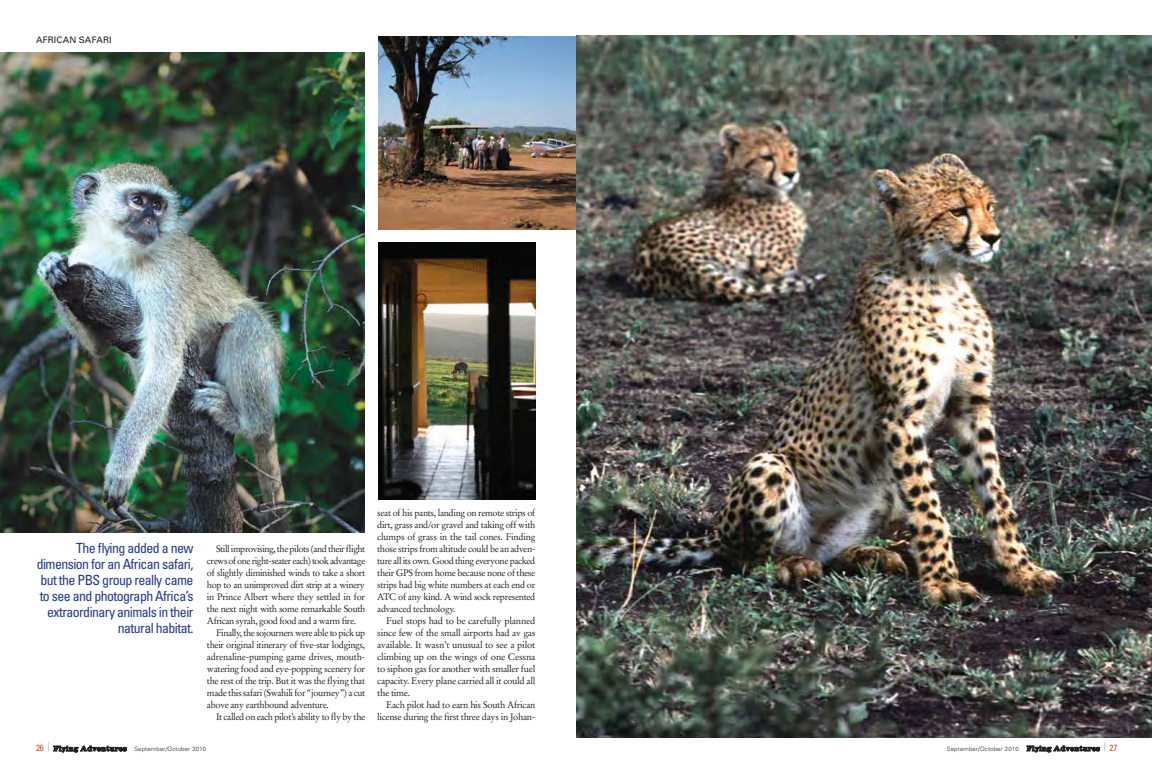
<style>
.page{position:relative;width:1152px;height:774px;background:#fff}
.page>*{position:absolute;margin:0;border:0;box-sizing:border-box;transform-origin:0 0}
.t1{font:condensed 14px/16px "Univers";letter-spacing:-.04em;color:#1e398d;text-align:right}
.t2{font:9.5px/12px "Stempel Garamond";letter-spacing:-.035em;color:#231f20;text-align:justify}
.t3{font:9px "Univers";letter-spacing:.015em;color:#231f20}
.t4{font:700 7px "Inflex MT Std";color:#231f20}
.t5{font:300 6px "Univers LT Std";letter-spacing:.03em;color:#231f20}
.s1{font-family:"Univers LT Std";font-weight:400;font-stretch:condensed;font-size:9px;color:#c45425}
.s2{font-family:"Univers LT Std";font-weight:100;font-stretch:ultra-condensed;font-size:12px}
.s3{font-family:"Inflex MT Std";font-weight:700;font-size:7px}
.s4{font-weight:100;font-stretch:ultra-condensed;font-size:12px}
.s5{font-weight:400;font-stretch:condensed;font-size:9px;color:#c45425}
</style>
<div class="page">
<svg style="left:53px;top:745px;width:74px;height:8px"></svg>
<img style="left:378px;top:242px;width:158px;height:258px">
<img style="left:0;top:52px;width:364px;height:481px">
<img style="left:378px;top:36px;width:198px;height:194px">
<img style="left:576px;top:36px;width:576px;height:702px">
<svg style="left:1026px;top:745px;width:74px;height:7px"></svg>
<p class="t3" style="left:36px;top:34px;width:77px">AFRICAN SAFARI</p>
<h1 class="t1" style="left:37px;top:540px;width:158px">The flying added a new dimension for an African safari, but the PB S group really came to see and photograph Africa’s extraordinary animals in their natural habitat.</h1>
<p class="t2" style="left:216px;top:543px;width:151px">Still improvising, the pilots (and their flight</p>
<p class="t2" style="left:207px;top:555px;width:160px">crews of one right-seater each) took advantage</p>
<p class="t2" style="left:207px;top:567px;width:160px">of slightly diminished winds to take a short</p>
<p class="t2" style="left:207px;top:579px;width:160px">hop to an unimproved dirt strip at a winery</p>
<p class="t2" style="left:207px;top:591px;width:160px">in Prince Albert where they settled in for</p>
<p class="t2" style="left:207px;top:603px;width:160px">the next night with some remarkable South</p>
<p class="t2" style="left:207px;top:615px;width:151px">African syrah, good food and a warm fire.</p>
<p class="t2" style="left:216px;top:627px;width:151px">Finally, the sojourners were able to pick up</p>
<p class="t2" style="left:207px;top:639px;width:160px">their original itinerary of five-star lodgings,</p>
<p class="t2" style="left:207px;top:651px;width:160px">adrenaline-pumping game drives, mouth-</p>
<p class="t2" style="left:207px;top:663px;width:160px">watering food and eye-popping scenery for</p>
<p class="t2" style="left:207px;top:675px;width:160px">the rest of the trip. But it was the flying that</p>
<p class="t2" style="left:207px;top:687px;width:160px">made this safari (Swahili for “journey”) a cut</p>
<p class="t2" style="left:207px;top:699px;width:123px">above any earthbound adventure.</p>
<p class="t2" style="left:216px;top:711px;width:151px">It called on each pilot’s ability to fly by the</p>
<p class="t4" style="left:36px;top:745px;width:92px"><span class="s1">26</span> <span class="s2">|</span> Flying Adventures</p>
<p class="t5" style="left:134px;top:745px;width:73px">September/October 2010</p>
<p class="t2" style="left:377px;top:507px;width:160px">seat of his pants, landing on remote strips of dirt, grass and/or gravel and taking off with clumps of grass in the tail cones. Finding those strips from altitude could be an adven&shy;ture all its own. Good thing everyone packed their GPS from home because none of these strips had big white numbers at each end or ATC of any kind. A wind sock represented advanced technology.</p>
<p class="t2" style="left:377px;top:615px;width:160px;text-indent:9px">Fuel stops had to be carefully planned since few of the small airports had av gas available. It wasn’t unusual to see a pilot climbing up on the wings of one Cessna to siphon gas for another with smaller fuel capacity. Every plane carried all it could all the time.</p>
<p class="t2" style="left:377px;top:699px;width:160px;text-align:right">Each pilot had to earn his South African license during the first three days in Johan-</p>
<p class="t5" style="left:947px;top:745px;width:172px">September/October 2010 <span class="s3">Flying Adventures</span> <span class="s4">|</span> <span class="s5">27</span></p>
</div>
